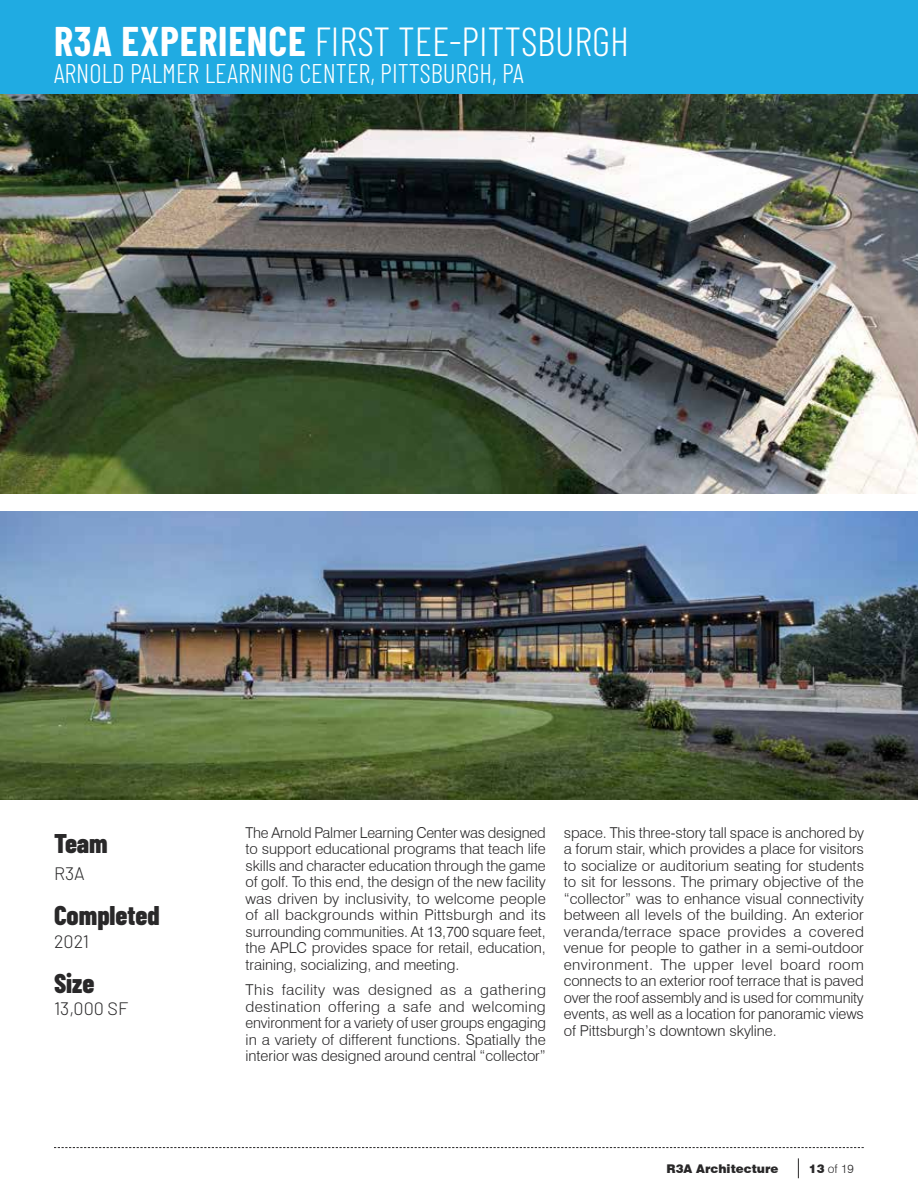
<style>
.page{position:relative;width:918px;height:1188px;background:#fff}
.page>*{position:absolute;margin:0;border:0;box-sizing:border-box;transform-origin:0 0}
.t1{font:300 40.5px "Barlow Condensed";color:#fff}
.t2{font:300 27px "Barlow Condensed";color:#fff}
.t3{font:800 27px "Barlow Condensed";color:#292829}
.t4{font:300 18px "Barlow";color:#292829}
.t5{font:300 15px/16.5px "Swiss 721 BT";letter-spacing:-.005em;color:#292829;text-align:justify}
.t6{font:900 12px "Swiss 721 BT";color:#292829}
.t7{font:300 12px "Swiss 721 BT";color:#292829}
.s1{font-weight:700}
.s2{font-weight:900}
</style>
<div class="page">
<img style="left:0;top:94px;width:918px;height:400px">
<img style="left:0;top:511px;width:918px;height:288px">
<div style="left:0;top:0;width:918px;height:94px;background:#20abe2"></div>
<svg style="left:54px;top:1147px;width:810px;height:1px"></svg>
<svg style="left:798px;top:1158px;width:1px;height:20px"></svg>
<h1 class="t1" style="left:54px;top:13px;width:577px"><span class="s1">R3A EXPERIENCE</span> FIRST TEE-PITTSBURGH</h1>
<h2 class="t2" style="left:54px;top:54px;width:471px">ARNOLD PALMER LEARNING CENTER, PITTSBURGH, PA</h2>
<h2 class="t3" style="left:54px;top:824px;width:55px">Team</h2>
<p class="t4" style="left:54px;top:861px;width:32px">R3A</p>
<h2 class="t3" style="left:54px;top:896px;width:107px">Completed</h2>
<p class="t4" style="left:54px;top:928px;width:37px">2021</p>
<h2 class="t3" style="left:54px;top:964px;width:42px">Size</h2>
<p class="t4" style="left:54px;top:996px;width:76px">13,000 SF</p>
<p class="t5" style="left:246px;top:824px;width:302px">The Arnold Palmer Learning Center was designed to support educational programs that teach life skills and character education through the game of golf. To this end, the design of the new facility was driven by inclusivity, to welcome people of all backgrounds within Pittsburgh and its surrounding communities. At 13,700 square feet, the APLC provides space for retail, education, training, socializing, and meeting.</p>
<p class="t5" style="left:246px;top:981px;width:302px">This facility was designed as a gathering destination offering a safe and welcoming environment for a variety of user groups engaging in a variety of different functions. Spatially the interior was designed around central “collector”</p>
<p class="t5" style="left:564px;top:824px;width:302px">space. This three-story tall space is anchored by a forum stair, which provides a place for visitors to socialize or auditorium seating for students to sit for lessons. The primary objective of the “collector” was to enhance visual connectivity between all levels of the building. An exterior veranda/terrace space provides a covered venue for people to gather in a semi-outdoor environment. The upper level board room connects to an exterior roof terrace that is paved over the roof assembly and is used for community events, as well as a location for panoramic views of Pittsburgh’s downtown skyline.</p>
<p class="t6" style="left:667px;top:1161px;width:113px">R3A Architecture</p>
<p class="t7" style="left:809px;top:1161px;width:46px"><span class="s2">13</span> of 19</p>
</div>
